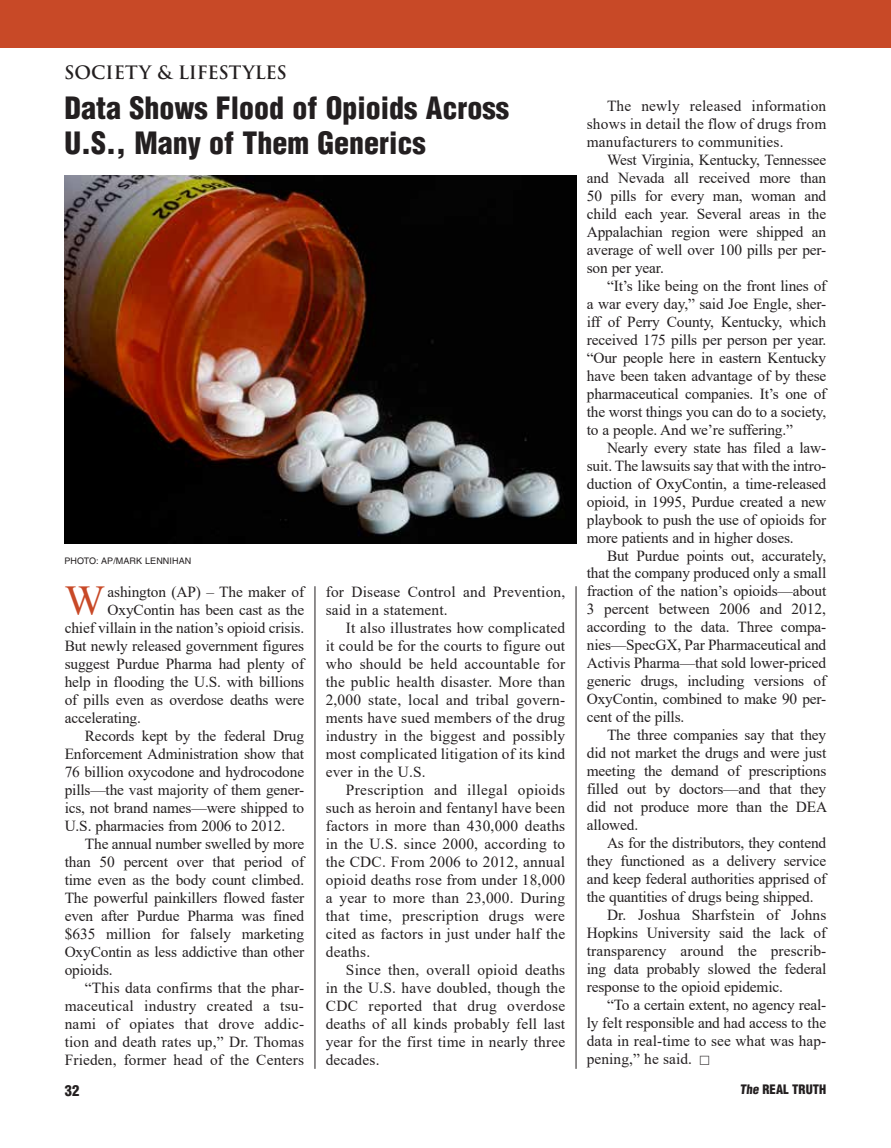
<style>
.page{position:relative;width:891px;height:1148px;background:#fff}
.page>*{position:absolute;margin:0;border:0;box-sizing:border-box;transform-origin:0 0}
.t1{font:42.6px "Times New Roman";color:#c84927}
.t2{font:900 condensed 30px/34.5px "Helvetica";color:#231f20}
.t3{font:600 18px "Trajan Pro 3";color:#231f20}
.t4{font:15.3px/18px "Times New Roman";letter-spacing:-.01em;color:#231f20;text-align:justify}
.t5{font:15.3px/18px "Times New Roman";letter-spacing:.01em;color:#231f20}
.t6{font:15.3px "Times New Roman";letter-spacing:.02em;color:#231f20}
.t7{font:15.3px "Times New Roman";letter-spacing:.015em;color:#231f20}
.t8{font:900 condensed 14.7px "Helvetica";color:#231f20}
.t9{font:900 condensed 12.75px "Helvetica";color:#231f20}
.t10{font:9px "Helvetica";letter-spacing:.01em;color:#231f20}
</style>
<div class="page">
<hr style="left:315px;top:586px;width:1px;height:482px;background:#231f20">
<hr style="left:576px;top:586px;width:1px;height:482px;background:#231f20">
<div style="left:0;top:0;width:891px;height:47px;background:#c84927"></div>
<img style="left:64px;top:175px;width:512px;height:369px">
<p class="t3" style="left:64px;top:59px;width:224px">SOCIETY &amp; LIFESTYLES</p>
<h2 class="t2" style="left:64px;top:91px;width:446px">Data Shows Flood of Opioids Across<br>U.S., Many of Them Generics</h2>
<p class="t10" style="left:64px;top:556px;width:128px">PHOTO: AP/MARK LENNIHAN</p>
<h1 class="t1" style="left:65px;top:570px;width:42px">W</h1>
<p class="t4" style="left:108px;top:582px;width:198px">ashington (AP) – The maker of</p>
<p class="t4" style="left:108px;top:600px;width:198px">OxyContin has been cast as the</p>
<p class="t4" style="left:65px;top:618px;width:241px">chief villain in the nation’s opioid crisis.</p>
<p class="t4" style="left:65px;top:636px;width:241px">But newly released government figures</p>
<p class="t4" style="left:65px;top:654px;width:241px">suggest Purdue Pharma had plenty of</p>
<p class="t4" style="left:65px;top:672px;width:241px">help in flooding the U.S. with billions</p>
<p class="t4" style="left:65px;top:690px;width:241px">of pills even as overdose deaths were</p>
<p class="t4" style="left:65px;top:708px;width:78px">accelerating.</p>
<p class="t4" style="left:85px;top:726px;width:221px">Records kept by the federal Drug</p>
<p class="t4" style="left:65px;top:744px;width:241px">Enforcement Administration show that</p>
<p class="t4" style="left:65px;top:762px;width:241px">76 billion oxycodone and hydrocodone</p>
<p class="t4" style="left:65px;top:780px;width:241px">pills—the vast majority of them gener-</p>
<p class="t4" style="left:65px;top:798px;width:241px">ics, not brand names—were shipped to</p>
<p class="t4" style="left:65px;top:816px;width:222px">U.S. pharmacies from 2006 to 2012.</p>
<p class="t4" style="left:85px;top:834px;width:221px">The annual number swelled by more</p>
<p class="t4" style="left:65px;top:852px;width:241px">than 50 percent over that period of</p>
<p class="t4" style="left:65px;top:870px;width:241px">time even as the body count climbed.</p>
<p class="t4" style="left:65px;top:888px;width:241px">The powerful painkillers flowed faster</p>
<p class="t4" style="left:65px;top:906px;width:241px">even after Purdue Pharma was fined</p>
<p class="t4" style="left:65px;top:924px;width:241px">$635 million for falsely marketing</p>
<p class="t4" style="left:65px;top:942px;width:241px">OxyContin as less addictive than other</p>
<p class="t4" style="left:65px;top:960px;width:50px">opioids.</p>
<p class="t5" style="left:85px;top:978px;width:221px">“This data confirms that the phar-</p>
<p class="t6" style="left:65px;top:994px;width:241px">maceutical industry created a tsu-</p>
<p class="t7" style="left:65px;top:1012px;width:241px">nami of opiates that drove addic-</p>
<p class="t5" style="left:65px;top:1032px;width:241px">tion and death rates up,” Dr. Thomas</p>
<p class="t5" style="left:65px;top:1050px;width:241px">Frieden, former head of the Centers</p>
<p class="t5" style="left:326px;top:582px;width:241px">for Disease Control and Prevention, said in a statement.</p>
<p class="t4" style="left:326px;top:618px;width:241px;text-indent:20px">It also illustrates how complicated it could be for the courts to figure out who should be held accountable for the public health disaster. More than 2,000 state, local and tribal govern&shy;ments have sued members of the drug industry in the biggest and possibly most complicated litigation of its kind ever in the U.S.</p>
<p class="t4" style="left:326px;top:780px;width:241px;text-indent:20px">Prescription and illegal opioids such as heroin and fentanyl have been factors in more than 430,000 deaths in the U.S. since 2000, according to the CDC. From 2006 to 2012, annual opioid deaths rose from under 18,000 a year to more than 23,000. During that time, prescription drugs were cited as factors in just under half the deaths.</p>
<p class="t4" style="left:326px;top:960px;width:241px;text-indent:20px">Since then, overall opioid deaths in the U.S. have doubled, though the CDC reported that drug overdose deaths of all kinds probably fell last year for the first time in nearly three decades.</p>
<p class="t4" style="left:587px;top:96px;width:241px;text-indent:20px">The newly released information shows in detail the flow of drugs from manufacturers to communities.</p>
<p class="t4" style="left:587px;top:150px;width:241px;text-indent:20px">West Virginia, Kentucky, Tennessee and Nevada all received more than 50 pills for every man, woman and child each year. Several areas in the Appalachian region were shipped an average of well over 100 pills per per&shy;son per year.</p>
<p class="t4" style="left:587px;top:276px;width:241px;text-indent:20px">“It’s like being on the front lines of a war every day,” said Joe Engle, sher&shy;iff of Perry County, Kentucky, which received 175 pills per person per year. “Our people here in eastern Kentucky have been taken advantage of by these pharmaceutical companies. It’s one of the worst things you can do to a society, to a people. And we’re suffering.”</p>
<p class="t4" style="left:587px;top:438px;width:241px;text-indent:20px">Nearly every state has filed a law&shy;suit. The lawsuits say that with the intro&shy;duction of OxyContin, a time-released opioid, in 1995, Purdue created a new playbook to push the use of opioids for more patients and in higher doses.</p>
<p class="t4" style="left:587px;top:546px;width:241px;text-indent:20px">But Purdue points out, accurately, that the company produced only a small fraction of the nation’s opioids—about 3 percent between 2006 and 2012, according to the data. Three compa&shy;nies—SpecGX, Par Pharmaceutical and Activis Pharma—that sold lower-priced generic drugs, including versions of OxyContin, combined to make 90 per&shy;cent of the pills.</p>
<p class="t4" style="left:587px;top:726px;width:242px;text-indent:20px">The three companies say that they did not market the drugs and were just meeting the demand of prescriptions filled out by doctors—and that they did not produce more than the DEA allowed.</p>
<p class="t4" style="left:607px;top:833px;width:221px">As for the distributors, they contend</p>
<p class="t4" style="left:587px;top:851px;width:241px">they functioned as a delivery service</p>
<p class="t4" style="left:587px;top:869px;width:241px">and keep federal authorities apprised of</p>
<p class="t4" style="left:587px;top:887px;width:228px">the quantities of drugs being shipped.</p>
<p class="t4" style="left:607px;top:905px;width:221px">Dr. Joshua Sharfstein of Johns</p>
<p class="t4" style="left:587px;top:923px;width:241px">Hopkins University said the lack of</p>
<p class="t5" style="left:587px;top:941px;width:241px">transparency around the prescrib-</p>
<p class="t4" style="left:587px;top:959px;width:241px">ing data probably slowed the federal</p>
<p class="t4" style="left:587px;top:977px;width:198px">response to the opioid epidemic.</p>
<p class="t4" style="left:607px;top:995px;width:221px">“To a certain extent, no agency real-</p>
<p class="t4" style="left:587px;top:1013px;width:241px">ly felt responsible and had access to the</p>
<p class="t4" style="left:587px;top:1031px;width:241px">data in real-time to see what was hap-</p>
<p class="t4" style="left:587px;top:1049px;width:107px">pening,” he said.</p>
<p class="t8" style="left:65px;top:1080px;width:16px">32</p>
<p class="t9" style="left:740px;top:1081px;width:88px">The REAL TRUTH</p>
</div>
